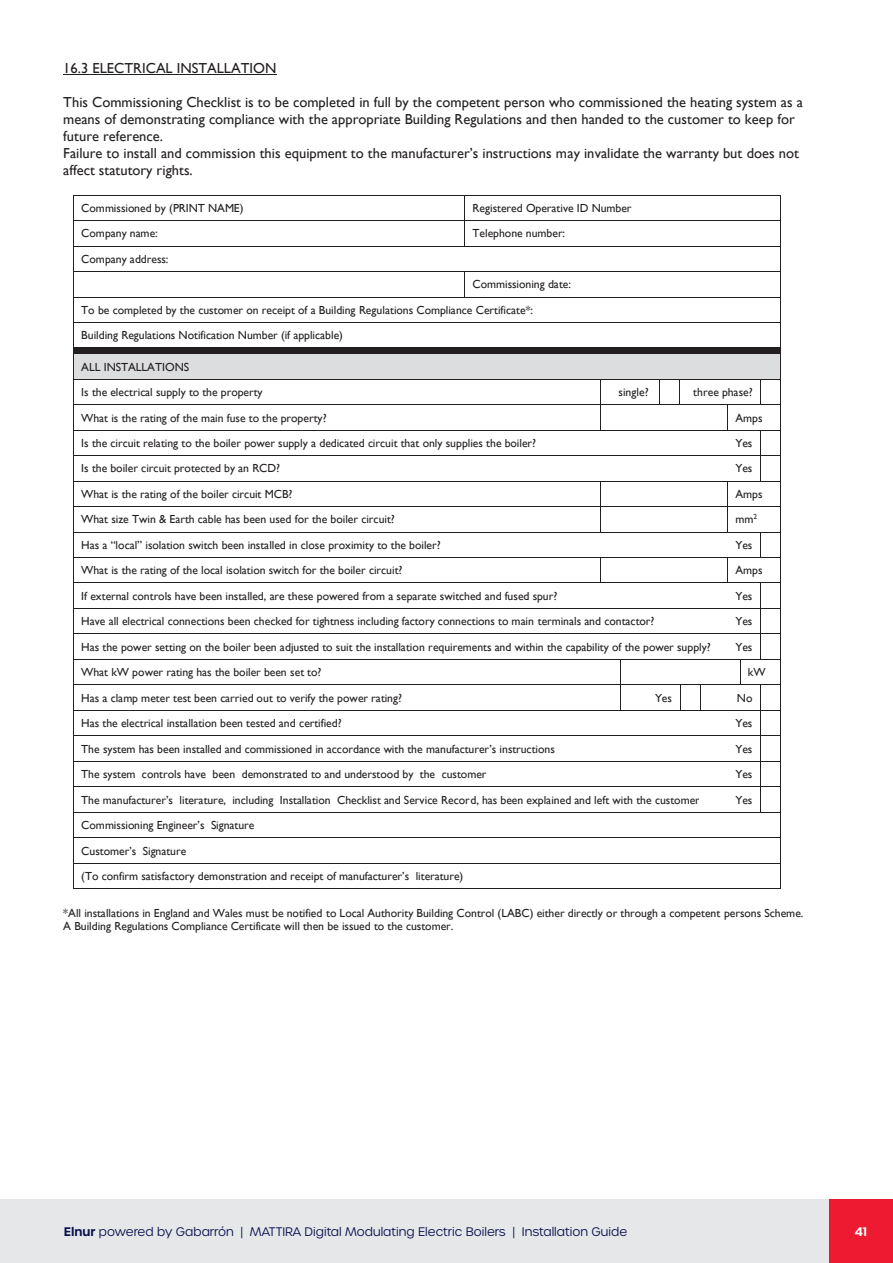
<style>
.page{position:relative;width:893px;height:1263px;background:#fff}
.page>*{position:absolute;margin:0;border:0;box-sizing:border-box;transform-origin:0 0}
.t1{font:14.55px/17px "Gill Sans";color:#231f20}
.t2{font:300 12px "Urbane";color:#080f4e}
.t3{font:600 12px "Urbane";color:#fff}
.t4{font:11.7px/25.5px "Gill Sans";color:#231f20}
.s1{font-weight:600}
</style>
<div class="page">
<div style="left:0;top:1199px;width:893px;height:64px;background:#e6e7e9"></div>
<div style="left:829px;top:1200px;width:64px;height:63px;background:#ed1a31"></div>
<hr style="left:63px;top:74px;width:214px;height:1px;background:#231f20">
<hr style="left:74px;top:195px;width:390px;height:1px;background:#231f20">
<hr style="left:465px;top:195px;width:315px;height:1px;background:#231f20">
<hr style="left:74px;top:220px;width:390px;height:1px;background:#231f20">
<hr style="left:465px;top:220px;width:315px;height:1px;background:#231f20">
<hr style="left:74px;top:246px;width:390px;height:1px;background:#231f20">
<svg style="left:464px;top:195px;width:1px;height:52px"></svg>
<hr style="left:465px;top:246px;width:315px;height:1px;background:#231f20">
<hr style="left:74px;top:271px;width:390px;height:1px;background:#231f20">
<hr style="left:465px;top:271px;width:315px;height:1px;background:#231f20">
<hr style="left:74px;top:297px;width:390px;height:1px;background:#231f20">
<svg style="left:464px;top:271px;width:1px;height:27px"></svg>
<hr style="left:465px;top:297px;width:315px;height:1px;background:#231f20">
<hr style="left:74px;top:322px;width:706px;height:1px;background:#231f20">
<div style="left:74px;top:354px;width:706px;height:25px;background:#dcdddf"></div>
<div style="left:74px;top:347px;width:706px;height:5px;background:#231f20"></div>
<hr style="left:74px;top:353px;width:706px;height:1px;background:#231f20">
<hr style="left:74px;top:379px;width:526px;height:1px;background:#231f20">
<hr style="left:601px;top:379px;width:58px;height:1px;background:#231f20">
<hr style="left:74px;top:404px;width:526px;height:1px;background:#231f20">
<hr style="left:601px;top:404px;width:58px;height:1px;background:#231f20">
<hr style="left:74px;top:430px;width:526px;height:1px;background:#231f20">
<svg style="left:600px;top:379px;width:1px;height:52px"></svg>
<hr style="left:601px;top:430px;width:98px;height:1px;background:#231f20">
<hr style="left:74px;top:455px;width:625px;height:1px;background:#231f20">
<hr style="left:74px;top:481px;width:526px;height:1px;background:#231f20">
<hr style="left:601px;top:481px;width:98px;height:1px;background:#231f20">
<hr style="left:74px;top:506px;width:526px;height:1px;background:#231f20">
<hr style="left:601px;top:506px;width:126px;height:1px;background:#231f20">
<hr style="left:74px;top:532px;width:526px;height:1px;background:#231f20">
<svg style="left:600px;top:481px;width:1px;height:52px"></svg>
<hr style="left:601px;top:532px;width:98px;height:1px;background:#231f20">
<hr style="left:74px;top:557px;width:526px;height:1px;background:#231f20">
<hr style="left:601px;top:557px;width:98px;height:1px;background:#231f20">
<hr style="left:74px;top:583px;width:526px;height:1px;background:#231f20">
<svg style="left:600px;top:557px;width:1px;height:26px"></svg>
<hr style="left:601px;top:583px;width:98px;height:1px;background:#231f20">
<hr style="left:74px;top:608px;width:625px;height:1px;background:#231f20">
<hr style="left:74px;top:634px;width:625px;height:1px;background:#231f20">
<hr style="left:74px;top:659px;width:546px;height:1px;background:#231f20">
<hr style="left:620px;top:659px;width:107px;height:1px;background:#231f20">
<hr style="left:74px;top:684px;width:546px;height:1px;background:#231f20">
<hr style="left:620px;top:684px;width:60px;height:1px;background:#231f20">
<hr style="left:74px;top:710px;width:546px;height:1px;background:#231f20">
<svg style="left:620px;top:660px;width:1px;height:50px"></svg>
<hr style="left:620px;top:710px;width:60px;height:1px;background:#231f20">
<hr style="left:74px;top:735px;width:625px;height:1px;background:#231f20">
<hr style="left:74px;top:761px;width:625px;height:1px;background:#231f20">
<hr style="left:74px;top:786px;width:625px;height:1px;background:#231f20">
<hr style="left:74px;top:812px;width:625px;height:1px;background:#231f20">
<hr style="left:74px;top:837px;width:706px;height:1px;background:#231f20">
<hr style="left:74px;top:863px;width:706px;height:1px;background:#231f20">
<svg style="left:73px;top:195px;width:1px;height:694px"></svg>
<hr style="left:74px;top:888px;width:706px;height:1px;background:#231f20">
<svg style="left:659px;top:195px;width:122px;height:694px"></svg>
<p class="t1" style="left:63px;top:60px;width:215px">16.3 ELECTRICAL INSTALLATION</p>
<p class="t1" style="left:63px;top:94px;width:741px">This Commissioning Checklist is to be completed in full by the competent person who commissioned the heating system as a means of demonstrating compliance with the appropriate Building Regulations and then handed to the customer to keep for future reference.<br>Failure to install and commission this equipment to the manufacturer’s instructions may invalidate the warranty but does not affect statutory rights.</p>
<p class="t4" style="left:81px;top:196px;width:164px">Commissioned by (PRINT NAME)</p>
<p class="t4" style="left:472px;top:196px;width:161px">Registered Operative ID Number</p>
<p class="t4" style="left:81px;top:221px;width:78px">Company name:</p>
<p class="t4" style="left:472px;top:221px;width:94px">Telephone number:</p>
<p class="t4" style="left:81px;top:246px;width:89px">Company address:</p>
<p class="t4" style="left:81px;top:272px;width:491px;text-indent:391px">Commissioning date:<br>To be completed by the customer on receipt of a Building Regulations Compliance Certificate*:<br>Building Regulations Notification Number (if applicable)</p>
<p class="t4" style="left:81px;top:354px;width:183px">ALL INSTALLATIONS<br>Is the electrical supply to the property</p>
<p class="t4" style="left:618px;top:380px;width:32px">single?</p>
<p class="t4" style="left:693px;top:380px;width:61px">three phase?</p>
<p class="t4" style="left:81px;top:405px;width:247px">What is the rating of the main fuse to the property?</p>
<p class="t4" style="left:735px;top:405px;width:29px">Amps</p>
<p class="t4" style="left:81px;top:431px;width:456px">Is the circuit relating to the boiler power supply a dedicated circuit that only supplies the boiler?</p>
<p class="t4" style="left:735px;top:431px;width:19px">Yes</p>
<p class="t4" style="left:81px;top:456px;width:200px">Is the boiler circuit protected by an RCD?</p>
<p class="t4" style="left:735px;top:456px;width:19px">Yes</p>
<p class="t4" style="left:81px;top:481px;width:213px">What is the rating of the boiler circuit MCB?</p>
<p class="t4" style="left:735px;top:481px;width:29px">Amps</p>
<p class="t4" style="left:81px;top:507px;width:315px">What size Twin &amp; Earth cable has been used for the boiler circuit?</p>
<p class="t4" style="left:735px;top:507px;width:23px">mm<sup>2</sup></p>
<p class="t4" style="left:81px;top:532px;width:361px">Has a “local” isolation switch been installed in close proximity to the boiler?</p>
<p class="t4" style="left:735px;top:532px;width:19px">Yes</p>
<p class="t4" style="left:81px;top:558px;width:323px">What is the rating of the local isolation switch for the boiler circuit?</p>
<p class="t4" style="left:735px;top:558px;width:29px">Amps</p>
<p class="t4" style="left:81px;top:583px;width:478px">If external controls have been installed, are these powered from a separate switched and fused spur?</p>
<p class="t4" style="left:735px;top:583px;width:19px">Yes</p>
<p class="t4" style="left:81px;top:609px;width:575px">Have all electrical connections been checked for tightness including factory connections to main terminals and contactor?</p>
<p class="t4" style="left:735px;top:609px;width:19px">Yes</p>
<p class="t4" style="left:81px;top:634px;width:631px">Has the power setting on the boiler been adjusted to suit the installation requirements and within the capability of the power supply?</p>
<p class="t4" style="left:735px;top:634px;width:19px">Yes</p>
<p class="t4" style="left:81px;top:660px;width:242px">What kW power rating has the boiler been set to?</p>
<p class="t4" style="left:748px;top:660px;width:19px">kW</p>
<p class="t4" style="left:81px;top:685px;width:322px">Has a clamp meter test been carried out to verify the power rating?</p>
<p class="t4" style="left:655px;top:685px;width:19px">Yes</p>
<p class="t4" style="left:737px;top:685px;width:17px">No</p>
<p class="t4" style="left:81px;top:711px;width:262px">Has the electrical installation been tested and certified?</p>
<p class="t4" style="left:735px;top:711px;width:19px">Yes</p>
<p class="t4" style="left:81px;top:736px;width:475px">The system has been installed and commissioned in accordance with the manufacturer’s instructions</p>
<p class="t4" style="left:735px;top:736px;width:19px">Yes</p>
<p class="t4" style="left:81px;top:761px;width:407px">The system controls have been demonstrated to and understood by the customer</p>
<p class="t4" style="left:735px;top:761px;width:19px">Yes</p>
<p class="t4" style="left:81px;top:787px;width:620px">The manufacturer’s literature, including Installation Checklist and Service Record, has been explained and left with the customer</p>
<p class="t4" style="left:735px;top:787px;width:19px">Yes</p>
<p class="t4" style="left:81px;top:812px;width:384px">Commissioning Engineer’s Signature<br>Customer’s Signature<br>(To confirm satisfactory demonstration and receipt of manufacturer’s literature)</p>
<p class="t4" style="left:63px;top:906px;width:741px;line-height:13.5px">*All installations in England and Wales must be notified to Local Authority Building Control (LABC) either directly or through a competent persons Scheme.<br>A Building Regulations Compliance Certificate will then be issued to the customer.</p>
<p class="t2" style="left:64px;top:1223px;width:565px"><span class="s1">Elnur</span> powered by Gabarrón | MATTIRA Digital Modulating Electric Boilers | Installation Guide</p>
<p class="t3" style="left:855px;top:1223px;width:14px">41</p>
</div>
